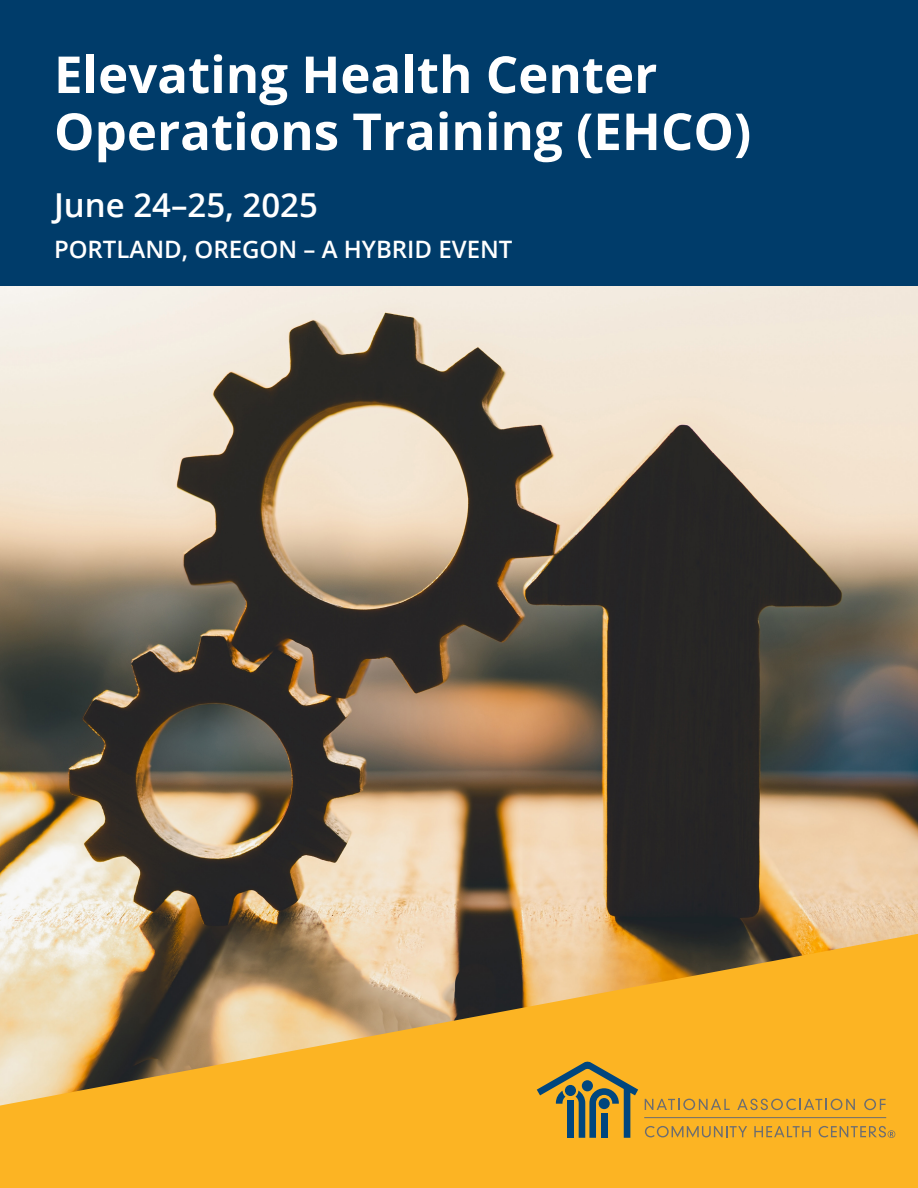
<style>
.page{position:relative;width:918px;height:1188px;background:#fff}
.page>*{position:absolute;margin:0;border:0;box-sizing:border-box;transform-origin:0 0}
.t1{font:700 51px/57px "Open Sans";color:#fff}
.t2{font:600 33px "Open Sans";color:#fff}
.t3{font:600 24px "Open Sans";color:#fff}
</style>
<div class="page">
<img style="left:0;top:285px;width:918px;height:649px">
<svg style="left:0;top:934px;width:918px;height:254px;background:#e0aa40"></svg>
<svg style="left:645px;top:1099px;width:85px;height:11px"></svg>
<svg style="left:737px;top:1099px;width:118px;height:11px"></svg>
<svg style="left:864px;top:1099px;width:22px;height:11px"></svg>
<svg style="left:537px;top:1062px;width:101px;height:76px;background:#a58e42"></svg>
<hr style="left:644px;top:1117px;width:242px;height:1px;background:#6c6d70">
<svg style="left:645px;top:1126px;width:102px;height:11px"></svg>
<svg style="left:754px;top:1126px;width:57px;height:11px"></svg>
<svg style="left:819px;top:1126px;width:76px;height:12px"></svg>
<div style="left:0;top:0;width:918px;height:285px;background:#003c6a"></div>
<p class="t1" style="left:54px;top:45px;width:699px">Elevating Health Center<br>Operations Training (EHCO)</p>
<p class="t2" style="left:54px;top:183px;width:265px">June 24–25, 2025</p>
<p class="t3" style="left:54px;top:233px;width:460px">PORTLAND, OREGON – A HYBRID EVENT</p>
</div>
